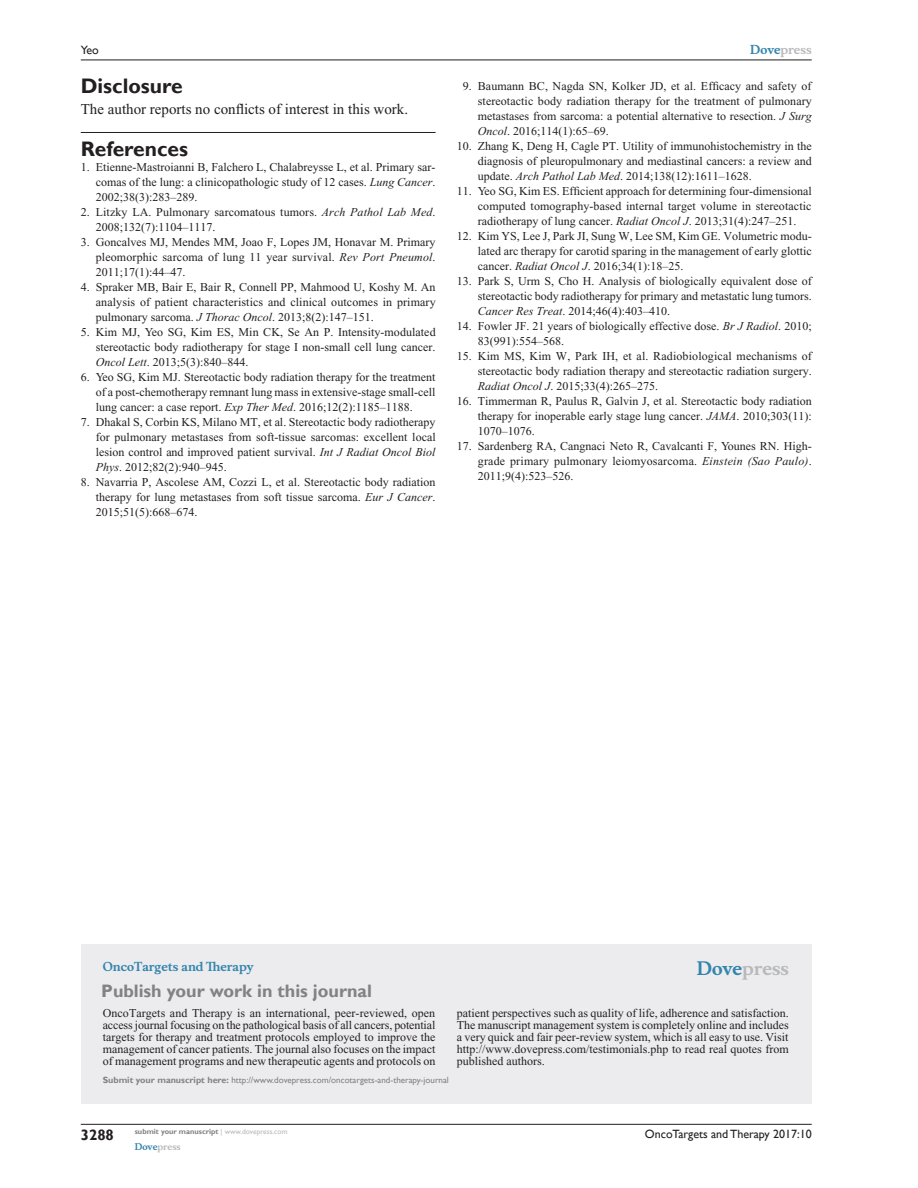
<style>
.page{position:relative;width:918px;height:1188px;background:#fff}
.page>*{position:absolute;margin:0;border:0;box-sizing:border-box;transform-origin:0 0}
.RefH{font:700 21px "Gill Sans";color:#231f20}
.PromBx-H1{font:700 18px "Gill Sans";color:#808285}
.PromBx-Brand{font:700 18px "Musee";color:#b8b9bc}
.TxF{font:15px "Times New Roman";color:#231f20}
.t1{font:700 15px "Gill Sans";color:#231f20}
.RefNL2{font:12px/15px "Times New Roman";color:#231f20;text-align:justify}
.RefNL1{font:12px/15px "Times New Roman";color:#231f20;text-align:justify}
.PromBx-Tx{font:12px/12px "Times New Roman";color:#231f20;text-align:justify}
.t2{font:12px "Gill Sans";color:#231f20}
.PromBx-JrnlName{font:700 12px "Musee";color:#3485ae}
.t3{font:700 12px "Musee";color:#b8b9bc}
.PromBx-SubmitMssWebA{font:9px "Gill Sans";color:#808285}
.t4{font:700 9px "Musee";color:#b8b9bc}
.t5{font:700 7.5px "Gill Sans";color:#808285}
.s1{font-style:italic}
.s2{color:#3485ae}
.s3{font-weight:700}
.s4{font-weight:400;color:#b8b9bc}
</style>
<div class="page">
<div style="left:81px;top:944px;width:731px;height:159px;background:#ececee"></div>
<hr style="left:81px;top:1124px;width:731px;height:1px;background:#231f20">
<hr style="left:81px;top:60px;width:731px;height:1px;background:#231f20">
<hr style="left:81px;top:132px;width:355px;height:1px;background:#231f20">
<p class="t2" style="left:81px;top:43px;width:20px">Yeo</p>
<h1 class="RefH" style="left:81px;top:73px;width:103px">Disclosure</h1>
<p class="TxF" style="left:81px;top:100px;width:329px">The author reports no conflicts of interest in this work.</p>
<p class="RefH" style="left:81px;top:136px;width:109px">References</p>
<p class="RefNL1" style="left:96px;top:159px;width:341px;text-indent:-15px">1. Etienne-Mastroianni B, Falchero L, Chalabreysse L, et al. Primary sar&shy;comas of the lung: a clinicopathologic study of 12 cases. <span class="s1">Lung Cancer</span>.<br>2002;38(3):283–289.</p>
<p class="RefNL1" style="left:96px;top:204px;width:341px;text-indent:-15px">2. Litzky LA. Pulmonary sarcomatous tumors. <span class="s1">Arch Pathol Lab Med</span>.<br>2008;132(7):1104–1117.</p>
<p class="RefNL1" style="left:96px;top:234px;width:341px;text-indent:-15px">3. Goncalves MJ, Mendes MM, Joao F, Lopes JM, Honavar M. Primary pleomorphic sarcoma of lung 11 year survival. <span class="s1">Rev Port Pneumol</span>.<br>2011;17(1):44–47.</p>
<p class="RefNL1" style="left:96px;top:279px;width:341px;text-indent:-15px">4. Spraker MB, Bair E, Bair R, Connell PP, Mahmood U, Koshy M. An analysis of patient characteristics and clinical outcomes in primary pulmonary sarcoma. <span class="s1">J Thorac Oncol</span>. 2013;8(2):147–151.</p>
<p class="RefNL1" style="left:96px;top:324px;width:341px;text-indent:-15px">5. Kim MJ, Yeo SG, Kim ES, Min CK, Se An P. Intensity-modulated stereotactic body radiotherapy for stage I non-small cell lung cancer.<br><span class="s1">Oncol Lett</span>. 2013;5(3):840–844.</p>
<p class="RefNL1" style="left:96px;top:369px;width:341px;text-indent:-15px">6. Yeo SG, Kim MJ. Stereotactic body radiation therapy for the treatment of a post-chemotherapy remnant lung mass in extensive-stage small-cell lung cancer: a case report. <span class="s1">Exp Ther Med</span>. 2016;12(2):1185–1188.</p>
<p class="RefNL1" style="left:96px;top:414px;width:342px;text-indent:-15px">7. Dhakal S, Corbin KS, Milano MT, et al. Stereotactic body radiotherapy for pulmonary metastases from soft-tissue sarcomas: excellent local lesion control and improved patient survival. <span class="s1">Int J Radiat Oncol Biol Phys</span>. 2012;82(2):940–945.</p>
<p class="RefNL1" style="left:96px;top:474px;width:341px;text-indent:-15px">8. Navarria P, Ascolese AM, Cozzi L, et al. Stereotactic body radiation therapy for lung metastases from soft tissue sarcoma. <span class="s1">Eur J Cancer</span>.<br>2015;51(5):668–674.</p>
<p class="t3" style="left:750px;top:43px;width:63px"><span class="s2">Dove</span>press</p>
<p class="RefNL2" style="left:478px;top:79px;width:335px;text-indent:-15px">9. Baumann BC, Nagda SN, Kolker JD, et al. Efficacy and safety of stereotactic body radiation therapy for the treatment of pulmonary metastases from sarcoma: a potential alternative to resection. <span class="s1">J Surg Oncol</span>. 2016;114(1):65–69.</p>
<p class="RefNL2" style="left:478px;top:139px;width:335px;text-indent:-21px">10. Zhang K, Deng H, Cagle PT. Utility of immunohistochemistry in the diagnosis of pleuropulmonary and mediastinal cancers: a review and update. <span class="s1">Arch Pathol Lab Med</span>. 2014;138(12):1611–1628.</p>
<p class="RefNL2" style="left:478px;top:184px;width:335px;text-indent:-21px">11. Yeo SG, Kim ES. Efficient approach for determining four-dimensional computed tomography-based internal target volume in stereotactic radiotherapy of lung cancer. <span class="s1">Radiat Oncol J</span>. 2013;31(4):247–251.</p>
<p class="RefNL2" style="left:478px;top:229px;width:335px;text-indent:-21px">12. Kim YS, Lee J, Park JI, Sung W, Lee SM, Kim GE. Volumetric modu&shy;lated arc therapy for carotid sparing in the management of early glottic cancer. <span class="s1">Radiat Oncol J</span>. 2016;34(1):18–25.</p>
<p class="RefNL2" style="left:478px;top:274px;width:335px;text-indent:-21px">13. Park S, Urm S, Cho H. Analysis of biologically equivalent dose of stereotactic body radiotherapy for primary and metastatic lung tumors.<br><span class="s1">Cancer Res Treat</span>. 2014;46(4):403–410.</p>
<p class="RefNL2" style="left:478px;top:319px;width:335px;text-indent:-21px">14. Fowler JF. 21 years of biologically effective dose. <span class="s1">Br J Radiol</span>. 2010;<br>83(991):554–568.</p>
<p class="RefNL2" style="left:478px;top:349px;width:336px;text-indent:-21px">15. Kim MS, Kim W, Park IH, et al. Radiobiological mechanisms of stereotactic body radiation therapy and stereotactic radiation surgery.<br><span class="s1">Radiat Oncol J</span>. 2015;33(4):265–275.</p>
<p class="RefNL2" style="left:478px;top:394px;width:335px;text-indent:-21px">16. Timmerman R, Paulus R, Galvin J, et al. Stereotactic body radiation therapy for inoperable early stage lung cancer. <span class="s1">JAMA</span>. 2010;303(11):<br>1070–1076.</p>
<p class="RefNL2" style="left:478px;top:439px;width:335px;text-indent:-21px">17. Sardenberg RA, Cangnaci Neto R, Cavalcanti F, Younes RN. High&shy;grade primary pulmonary leiomyosarcoma. <span class="s1">Einstein (Sao Paulo)</span>.<br>2011;9(4):523–526.</p>
<p class="PromBx-JrnlName" style="left:103px;top:959px;width:152px">OncoTargets and Therapy</p>
<p class="PromBx-H1" style="left:101px;top:980px;width:272px">Publish your work in this journal</p>
<p class="PromBx-Brand" style="left:697px;top:958px;width:94px"><span class="s2">Dove</span>press</p>
<p class="PromBx-Tx" style="left:103px;top:1007px;width:334px">OncoTargets and Therapy is an international, peer-reviewed, open access journal focusing on the pathological basis of all cancers, potential targets for therapy and treatment protocols employed to improve the management of cancer patients. The journal also focuses on the impact of management programs and new therapeutic agents and protocols on</p>
<p class="PromBx-Tx" style="left:457px;top:1007px;width:333px">patient perspectives such as quality of life, adherence and satisfaction.<br>The manuscript management system is completely online and includes a very quick and fair peer-review system, which is all easy to use. Visit http://www.dovepress.com/testimonials.php to read real quotes from published authors.</p>
<p class="PromBx-SubmitMssWebA" style="left:103px;top:1075px;width:348px"><span class="s3">Submit your manuscript here:</span> http://www.dovepress.com/oncotargets-and-therapy-journal</p>
<p class="t1" style="left:81px;top:1126px;width:35px">3288</p>
<p class="t5" style="left:135px;top:1127px;width:154px">submit your manuscript <span class="s4">| www.dovepress.com</span></p>
<p class="t4" style="left:135px;top:1141px;width:48px"><span class="s2">Dove</span>press</p>
<p class="t2" style="left:645px;top:1127px;width:168px">OncoTargets and Therapy 2017:10</p>
</div>
